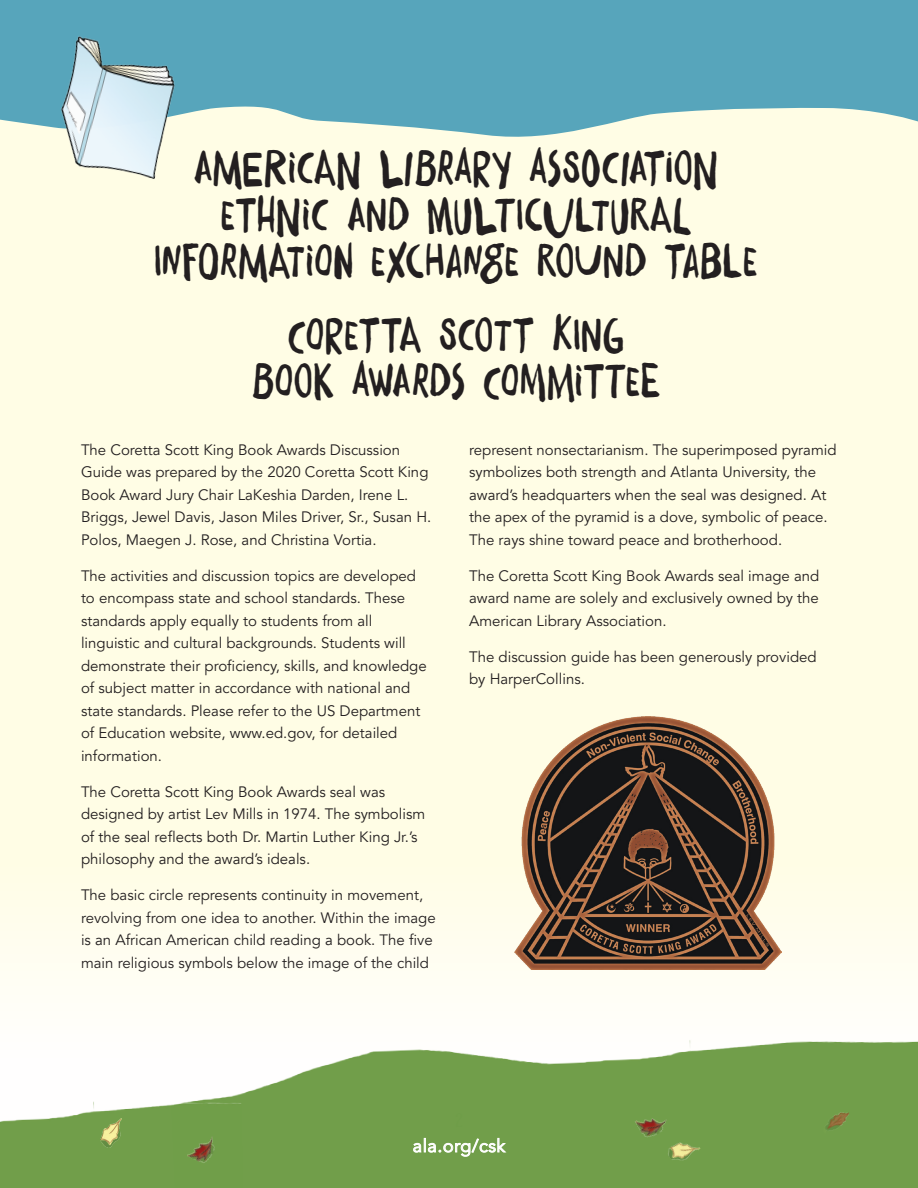
<style>
.page{position:relative;width:918px;height:1188px;background:#fff}
.page>*{position:absolute;margin:0;border:0;box-sizing:border-box;transform-origin:0 0}
.t1{font:43.5px/46.5px "Daft Brush";letter-spacing:.03em;color:#231f20;text-align:center}
.t2{font:18px "Avenir Book 2";letter-spacing:.03em;color:#fff}
.t3{font:15px/22.5px "Avenir Book 2";color:#231f20}
.s1{font-family:"Avenir"}
</style>
<div class="page">
<div style="left:0;top:0;width:918px;height:1156px;background:#fffde5"></div>
<svg style="left:0;top:0;width:918px;height:137px;background:#6cb0c0"></svg>
<img style="left:28px;top:26px;width:160px;height:153px">
<img style="left:514px;top:716px;width:268px;height:254px">
<img style="left:243px;top:978px;width:675px;height:210px">
<img style="left:0;top:946px;width:243px;height:242px">
<svg style="left:413px;top:1138px;width:94px;height:19px;background:#95b778"></svg>
<img style="left:665px;top:1133px;width:36px;height:35px">
<img style="left:634px;top:1107px;width:37px;height:34px">
<img style="left:821px;top:1107px;width:28px;height:34px">
<img style="left:100px;top:1119px;width:21px;height:28px">
<img style="left:187px;top:1130px;width:33px;height:36px">
<p class="t1" style="left:155px;top:146px;width:604px">AMERICAN LIBRARY ASSOCIATION<br>ETHNIC AND MULTICULTURAL<br>INFORMATION EXCHANGE ROUND TABLE</p>
<p class="t1" style="left:252px;top:312px;width:409px">CORETTA SCOTT KING<br>BOOK AWARDS COMMITTEE</p>
<p class="t3" style="left:81px;top:438px;width:352px">The Coretta Scott King Book Awards Discussion Guide was prepared by the 2020 Coretta Scott King Book Award Jury Chair LaKeshia Darden, Irene L.<br>Briggs, Jewel Davis, Jason Miles Driver, Sr., Susan H.<br>Polos, Maegen J. Rose, and Christina Vortia.</p>
<p class="t3" style="left:81px;top:564px;width:347px">The activities and discussion topics are developed to encompass state and school standards. These standards apply equally to students from all linguistic and cultural backgrounds. Students will <span class="s1">demonstrate their proficiency, skills, and knowledge </span>of subject matter in accordance with national and state standards. Please refer to the US Department of Education website, www.ed.gov, for detailed information.</p>
<p class="t3" style="left:81px;top:780px;width:346px">The Coretta Scott King Book Awards seal was designed by artist Lev Mills in 1974. The symbolism <span class="s1">of the seal reflects both Dr. Martin Luther King Jr.’s philosophy and the award’s ideals.</span></p>
<p class="t3" style="left:81px;top:884px;width:356px">The basic circle represents continuity in movement, revolving from one idea to another. Within the image <span class="s1">is an African American child reading a book. The five </span>main religious symbols below the image of the child</p>
<p class="t3" style="left:469px;top:438px;width:369px">represent nonsectarianism. The superimposed pyramid symbolizes both strength and Atlanta University, the <span class="s1">award’s headquarters when the seal was designed. At </span>the apex of the pyramid is a dove, symbolic of peace.<br>The rays shine toward peace and brotherhood.</p>
<p class="t3" style="left:469px;top:564px;width:352px;text-align:justify">The Coretta Scott King Book Awards seal image and award name are solely and exclusively owned by the American Library Association.</p>
<p class="t3" style="left:469px;top:645px;width:349px">The discussion guide has been generously provided by HarperCollins.</p>
<p class="t2" style="left:413px;top:1135px;width:94px">ala.org/csk</p>
</div>
